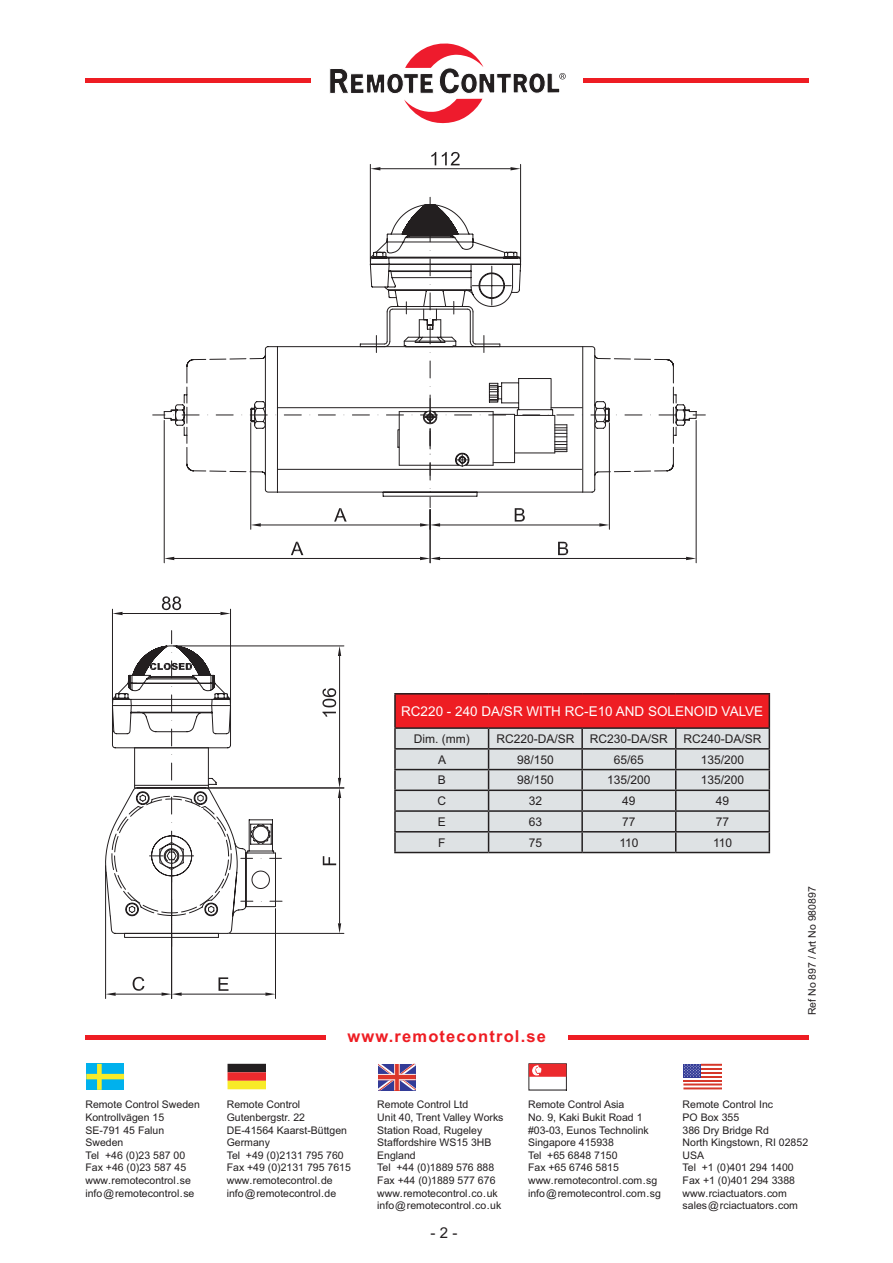
<style>
.page{position:relative;width:893px;height:1263px;background:#fff}
.page>*{position:absolute;margin:0;border:0;box-sizing:border-box;transform-origin:0 0}
.t1{font:700 16.5px "Arial";letter-spacing:.07em;color:#ee1d23}
.t2{font:15px "Arial";color:#231f20}
.t3{font:13.5px "Arial";color:#fff}
.t4{font:12px "Arial";color:#231f20}
.t5{font:10.5px/12.6px "Arial";color:#231f20}
</style>
<div class="page">
<div style="left:583px;top:78px;width:225px;height:5px;background:#ee1d23"></div>
<div style="left:85px;top:78px;width:225px;height:5px;background:#ee1d23"></div>
<svg style="left:329px;top:43px;width:237px;height:81px"></svg>
<div style="left:85px;top:1035px;width:240px;height:5px;background:#ee1d23"></div>
<div style="left:568px;top:1035px;width:240px;height:5px;background:#ee1d23"></div>
<svg style="left:86px;top:1064px;width:38px;height:26px"></svg>
<svg style="left:227px;top:1064px;width:38px;height:25px"></svg>
<svg style="left:378px;top:1064px;width:38px;height:26px"></svg>
<svg style="left:529px;top:1064px;width:37px;height:26px"></svg>
<svg style="left:683px;top:1064px;width:38px;height:25px"></svg>
<hr style="left:430px;top:510px;width:1px;height:53px;background:#231f20">
<hr style="left:164px;top:420px;width:1px;height:143px;background:#231f20">
<hr style="left:174px;top:558px;width:246px;height:1px;background:#231f20">
<svg style="left:420px;top:557px;width:20px;height:3px"></svg>
<svg style="left:164px;top:557px;width:10px;height:3px"></svg>
<svg style="left:291px;top:542px;width:12px;height:13px"></svg>
<hr style="left:520px;top:164px;width:1px;height:98px;background:#231f20">
<hr style="left:370px;top:164px;width:1px;height:98px;background:#231f20">
<hr style="left:380px;top:168px;width:130px;height:1px;background:#231f20">
<svg style="left:510px;top:167px;width:10px;height:3px"></svg>
<svg style="left:370px;top:167px;width:10px;height:3px"></svg>
<svg style="left:431px;top:152px;width:5px;height:13px"></svg>
<svg style="left:442px;top:152px;width:17px;height:13px"></svg>
<svg style="left:182px;top:186px;width:524px;height:343px"></svg>
<hr style="left:275px;top:909px;width:1px;height:90px;background:#231f20">
<hr style="left:182px;top:994px;width:83px;height:1px;background:#231f20">
<svg style="left:265px;top:993px;width:10px;height:3px"></svg>
<svg style="left:218px;top:977px;width:10px;height:14px"></svg>
<hr style="left:105px;top:866px;width:1px;height:133px;background:#231f20">
<hr style="left:171px;top:859px;width:1px;height:140px;background:#231f20">
<hr style="left:116px;top:994px;width:45px;height:1px;background:#231f20">
<svg style="left:106px;top:993px;width:10px;height:3px"></svg>
<svg style="left:161px;top:993px;width:21px;height:3px"></svg>
<svg style="left:133px;top:977px;width:11px;height:14px"></svg>
<svg style="left:282px;top:645px;width:63px;height:279px"></svg>
<hr style="left:229px;top:933px;width:115px;height:1px;background:#231f20">
<hr style="left:339px;top:798px;width:1px;height:125px;background:#231f20">
<svg style="left:338px;top:923px;width:3px;height:10px"></svg>
<svg style="left:323px;top:856px;width:13px;height:9px"></svg>
<hr style="left:174px;top:646px;width:170px;height:1px;background:#231f20">
<hr style="left:208px;top:788px;width:136px;height:1px;background:#231f20">
<hr style="left:339px;top:656px;width:1px;height:122px;background:#231f20">
<svg style="left:338px;top:646px;width:3px;height:10px"></svg>
<svg style="left:338px;top:778px;width:3px;height:20px"></svg>
<svg style="left:322px;top:688px;width:14px;height:29px"></svg>
<svg style="left:105px;top:596px;width:177px;height:350px"></svg>
<div style="left:395px;top:694px;width:374px;height:34px;background:#ee1d23"></div>
<div style="left:396px;top:729px;width:372px;height:123px;background:#dee2e4"></div>
<hr style="left:394px;top:693px;width:94px;height:2px;background:#231f20">
<hr style="left:394px;top:695px;width:2px;height:32px;background:#231f20">
<hr style="left:488px;top:693px;width:94px;height:2px;background:#231f20">
<hr style="left:582px;top:693px;width:93px;height:2px;background:#231f20">
<hr style="left:675px;top:693px;width:95px;height:2px;background:#231f20">
<hr style="left:768px;top:695px;width:2px;height:32px;background:#231f20">
<hr style="left:394px;top:727px;width:94px;height:2px;background:#231f20">
<hr style="left:488px;top:727px;width:94px;height:2px;background:#231f20">
<hr style="left:582px;top:727px;width:93px;height:2px;background:#231f20">
<hr style="left:675px;top:727px;width:95px;height:2px;background:#231f20">
<hr style="left:394px;top:748px;width:94px;height:2px;background:#231f20">
<svg style="left:394px;top:729px;width:2px;height:40px"></svg>
<hr style="left:488px;top:748px;width:94px;height:2px;background:#231f20">
<hr style="left:582px;top:748px;width:93px;height:2px;background:#231f20">
<svg style="left:581px;top:729px;width:2px;height:40px"></svg>
<hr style="left:675px;top:748px;width:95px;height:2px;background:#231f20">
<svg style="left:768px;top:729px;width:2px;height:40px"></svg>
<hr style="left:394px;top:769px;width:94px;height:1px;background:#231f20">
<hr style="left:394px;top:770px;width:2px;height:20px;background:#231f20">
<hr style="left:488px;top:769px;width:94px;height:1px;background:#231f20">
<hr style="left:582px;top:769px;width:93px;height:1px;background:#231f20">
<hr style="left:581px;top:770px;width:2px;height:20px;background:#231f20">
<hr style="left:675px;top:769px;width:95px;height:1px;background:#231f20">
<hr style="left:768px;top:770px;width:2px;height:20px;background:#231f20">
<hr style="left:394px;top:790px;width:94px;height:1px;background:#231f20">
<hr style="left:488px;top:790px;width:94px;height:1px;background:#231f20">
<hr style="left:582px;top:790px;width:93px;height:1px;background:#231f20">
<hr style="left:675px;top:790px;width:95px;height:1px;background:#231f20">
<hr style="left:394px;top:810px;width:94px;height:2px;background:#231f20">
<hr style="left:488px;top:810px;width:94px;height:2px;background:#231f20">
<hr style="left:582px;top:810px;width:93px;height:2px;background:#231f20">
<hr style="left:675px;top:810px;width:95px;height:2px;background:#231f20">
<hr style="left:394px;top:831px;width:94px;height:2px;background:#231f20">
<svg style="left:394px;top:791px;width:2px;height:61px"></svg>
<hr style="left:488px;top:831px;width:94px;height:2px;background:#231f20">
<svg style="left:488px;top:729px;width:1px;height:123px"></svg>
<hr style="left:582px;top:831px;width:93px;height:2px;background:#231f20">
<svg style="left:581px;top:791px;width:2px;height:61px"></svg>
<hr style="left:675px;top:831px;width:95px;height:2px;background:#231f20">
<svg style="left:675px;top:729px;width:1px;height:123px"></svg>
<svg style="left:768px;top:791px;width:2px;height:61px"></svg>
<hr style="left:394px;top:852px;width:94px;height:1px;background:#231f20">
<hr style="left:488px;top:852px;width:94px;height:1px;background:#231f20">
<hr style="left:582px;top:852px;width:93px;height:1px;background:#231f20">
<hr style="left:675px;top:852px;width:95px;height:1px;background:#231f20">
<p class="t3" style="left:401px;top:706px;width:363px">RC220 - 240 DA/SR WITH RC-E10 AND SOLENOID VALVE</p>
<p class="t4" style="left:414px;top:734px;width:57px">Dim. (mm)</p>
<p class="t4" style="left:496px;top:734px;width:80px">RC220-DA/SR</p>
<p class="t4" style="left:590px;top:734px;width:80px">RC230-DA/SR</p>
<p class="t4" style="left:683px;top:734px;width:80px">RC240-DA/SR</p>
<p class="t4" style="left:438px;top:755px;width:10px">A</p>
<p class="t4" style="left:517px;top:755px;width:38px">98/150</p>
<p class="t4" style="left:614px;top:755px;width:32px">65/65</p>
<p class="t4" style="left:700px;top:755px;width:45px">135/200</p>
<p class="t4" style="left:438px;top:776px;width:10px">B</p>
<p class="t4" style="left:517px;top:776px;width:38px">98/150</p>
<p class="t4" style="left:607px;top:776px;width:45px">135/200</p>
<p class="t4" style="left:700px;top:776px;width:45px">135/200</p>
<p class="t4" style="left:437px;top:796px;width:10px">C</p>
<p class="t4" style="left:528px;top:796px;width:15px">32</p>
<p class="t4" style="left:622px;top:796px;width:15px">49</p>
<p class="t4" style="left:715px;top:796px;width:15px">49</p>
<p class="t4" style="left:438px;top:817px;width:10px">E</p>
<p class="t4" style="left:528px;top:817px;width:15px">63</p>
<p class="t4" style="left:622px;top:817px;width:15px">77</p>
<p class="t4" style="left:715px;top:817px;width:15px">77</p>
<p class="t4" style="left:438px;top:838px;width:9px">F</p>
<p class="t4" style="left:528px;top:838px;width:15px">75</p>
<p class="t4" style="left:619px;top:838px;width:21px">110</p>
<p class="t4" style="left:713px;top:838px;width:21px">110</p>
<h1 class="t1" style="left:347px;top:1027px;width:200px">www.remotecontrol.se</h1>
<p class="t5" style="left:806px;top:1015px;width:130px;rotate:-90deg">Ref No 897 / Art No 980897</p>
<p class="t5" style="left:377px;top:1099px;width:128px">Remote Control Ltd<br>Unit 40, Trent Valley Works<br>Station Road, Rugeley<br>Staffordshire WS15 3HB<br>England<br>Tel +44 (0)1889 576 888<br>Fax +44 (0)1889 577 676 www.remotecontrol.co.uk info@remotecontrol.co.uk</p>
<p class="t5" style="left:85px;top:1099px;width:116px">Remote Control Sweden<br>Kontrollvägen 15<br>SE-791 45 Falun<br>Sweden<br>Tel +46 (0)23 587 00<br>Fax +46 (0)23 587 45 www.remotecontrol.se info@remotecontrol.se</p>
<p class="t5" style="left:227px;top:1099px;width:126px">Remote Control<br>Gutenbergstr. 22<br>DE-41564 Kaarst-Büttgen<br>Germany<br>Tel +49 (0)2131 795 760<br>Fax +49 (0)2131 795 7615 www.remotecontrol.de info@remotecontrol.de</p>
<p class="t5" style="left:528px;top:1099px;width:134px">Remote Control Asia<br>No. 9, Kaki Bukit Road 1 #03-03, Eunos Technolink<br>Singapore 415938<br>Tel +65 6848 7150<br>Fax +65 6746 5815 www.remotecontrol.com.sg info@remotecontrol.com.sg</p>
<p class="t5" style="left:682px;top:1099px;width:127px">Remote Control Inc<br>PO Box 355<br>386 Dry Bridge Rd<br>North Kingstown, RI 02852<br>USA<br>Tel +1 (0)401 294 1400<br>Fax +1 (0)401 294 3388 www.rciactuators.com sales@rciactuators.com</p>
<h2 class="t2" style="left:430px;top:1227px;width:28px">- 2 -</h2>
</div>
